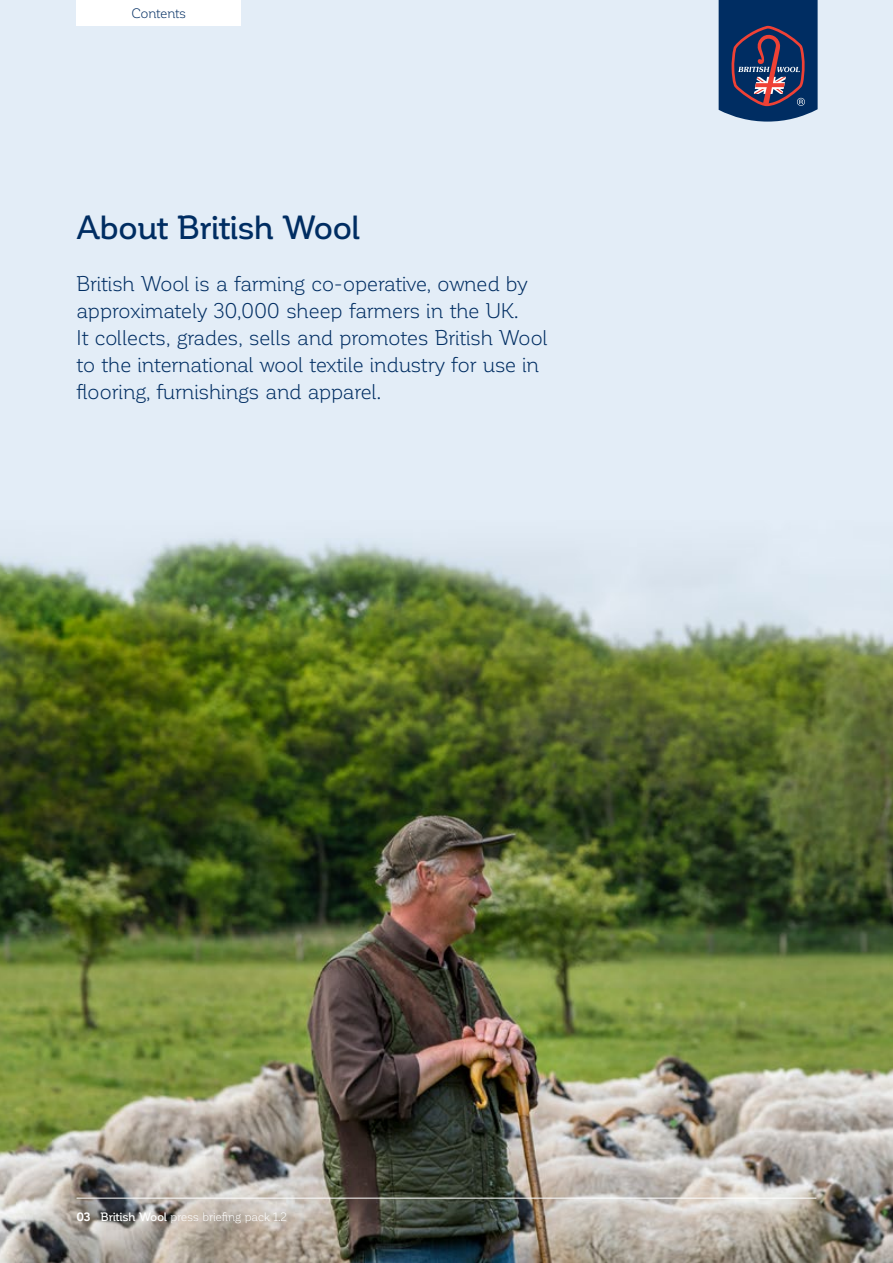
<style>
.page{position:relative;width:893px;height:1263px;background:#fff}
.page>*{position:absolute;margin:0;border:0;box-sizing:border-box;transform-origin:0 0}
.t1{font:500 33px "Corporative";letter-spacing:-.025em;color:#002d62}
.t2{font:21px/27px "Corporative";letter-spacing:-.025em;color:#002d62}
.t3{font:13.5px "Corporative";letter-spacing:-.02em;color:#002d62}
.t4{font:12px "Corporative";letter-spacing:-.035em;color:#fff}
.s1{font-weight:700}
.s2{font-weight:500}
</style>
<div class="page">
<img style="left:0;top:0;width:893px;height:1263px">
<svg style="left:719px;top:0;width:99px;height:122px;background:#273b67"></svg>
<hr style="left:77px;top:1198px;width:739px;height:1px;background:#fff">
<div style="left:77px;top:0;width:164px;height:26px;background:#fff"></div>
<p class="t3" style="left:132px;top:6px;width:56px">Contents</p>
<h1 class="t1" style="left:77px;top:209px;width:285px">About British Wool</h1>
<p class="t2" style="left:77px;top:271px;width:472px">British Wool is a farming co-operative, owned by approximately 30,000 sheep farmers in the UK.<br>It collects, grades, sells and promotes British Wool to the international wool textile industry for use in flooring, furnishings and apparel.</p>
<p class="t4" style="left:77px;top:1211px;width:212px"><span class="s1">03</span> <span class="s2">British Wool</span> press briefing pack 1.2</p>
</div>
